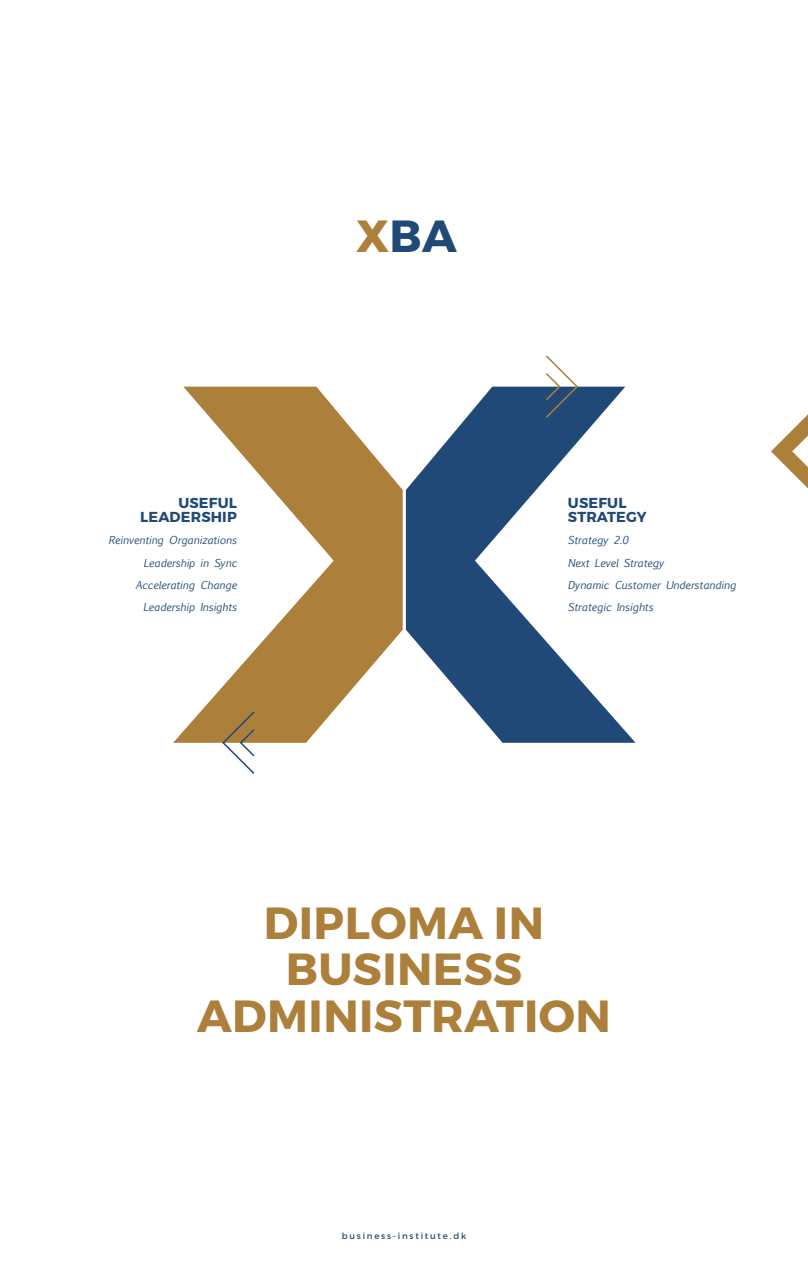
<style>
.page{position:relative;width:808px;height:1263px;background:#fff}
.page>*{position:absolute;margin:0;border:0;box-sizing:border-box;transform-origin:0 0}
.t1{font:700 45px/46.5px "Montserrat";letter-spacing:.01em;color:#ac7f3b;text-align:center}
.t2{font:700 45px "Montserrat";color:#214978}
.t3{font:700 14.4px/14.4px "Montserrat";letter-spacing:.01em;color:#214978;text-align:right}
.t4{font:italic 10.5px/22.4px "Euphemia UCAS";color:#214978;text-align:right}
.t5{font:8.7px "Montserrat";letter-spacing:.2em;color:#214978}
.s1{color:#ac7f3b}
</style>
<div class="page">
<svg style="left:771px;top:414px;width:37px;height:74px"></svg>
<svg style="left:173px;top:387px;width:230px;height:356px"></svg>
<svg style="left:406px;top:387px;width:229px;height:356px;fill:#214978"></svg>
<svg style="left:221px;top:710px;width:35px;height:64px"></svg>
<svg style="left:544px;top:355px;width:35px;height:64px"></svg>
<h2 class="t3" style="left:140px;top:495px;width:98px">USEFUL<br>LEADERSHIP</h2>
<p class="t4" style="left:109px;top:529px;width:130px">Reinventing Organizations<br>Leadership in Sync<br>Accelerating Change<br>Leadership Insights</p>
<h1 class="t2" style="left:356px;top:208px;width:102px"><span class="s1">X</span>BA</h1>
<h2 class="t3" style="left:568px;top:495px;width:80px;text-align:left">USEFUL<br>STRATEGY</h2>
<p class="t4" style="left:568px;top:529px;width:170px;text-align:left">Strategy 2.0<br>Next Level Strategy<br>Dynamic Customer Understanding<br>Strategic Insights</p>
<h1 class="t1" style="left:197px;top:900px;width:415px">DIPLOMA IN<br>BUSINESS<br>ADMINISTRATION</h1>
<p class="t5" style="left:342px;top:1230px;width:126px">business-institute.dk</p>
</div>
